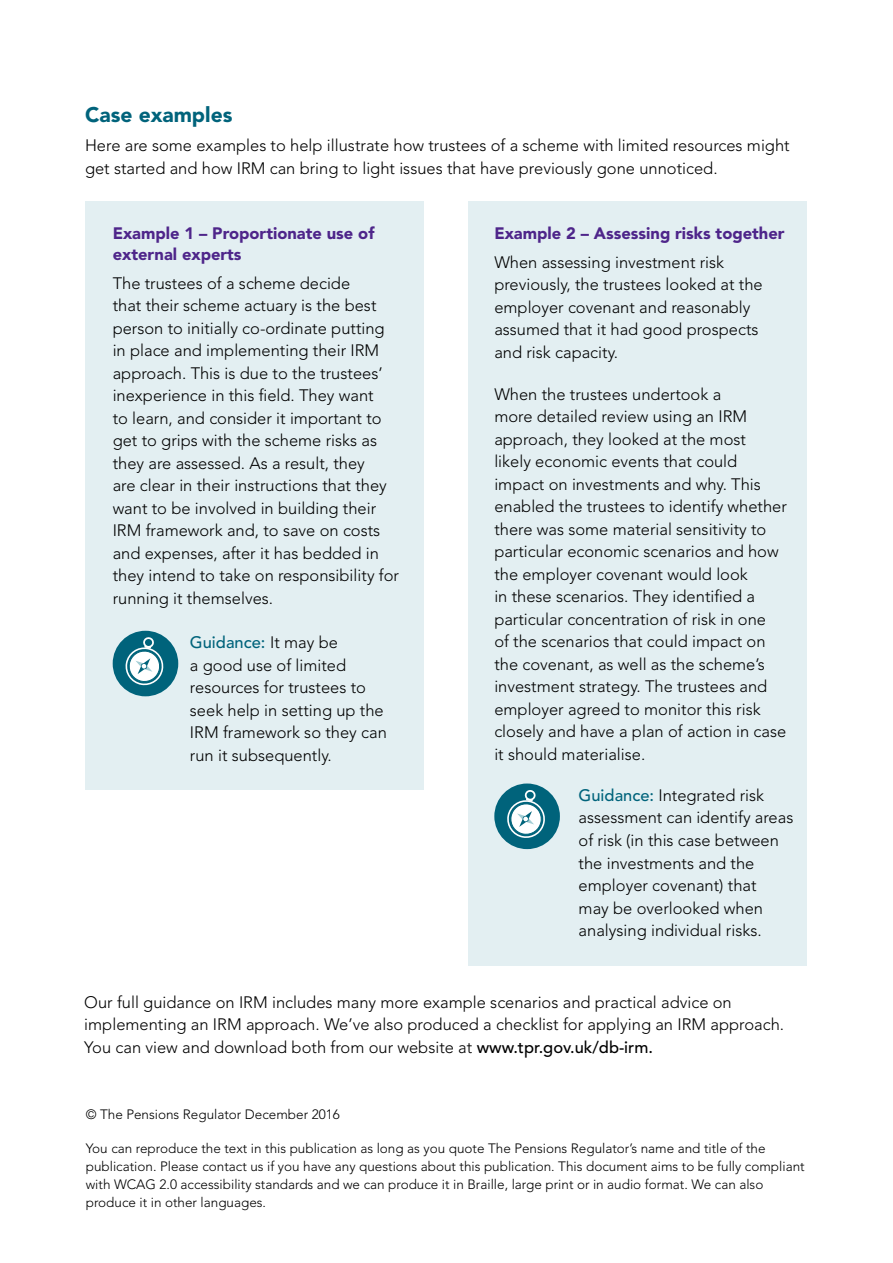
<style>
.page{position:relative;width:893px;height:1263px;background:#fff}
.page>*{position:absolute;margin:0;border:0;box-sizing:border-box;transform-origin:0 0}
.t1{font:900 21px "Avenir LT Std";color:#00637b}
.t2{font:300 16.5px/22.5px "Avenir LT Std";color:#000}
.t3{font:900 16.5px/21px "Avenir LT Std";color:#4e258a}
.t4{font:300 13.5px/18px "Avenir LT Std";color:#000}
.s1{font-weight:500;color:#00637b}
.s2{font-weight:500}
</style>
<div class="page">
<div style="left:85px;top:201px;width:339px;height:589px;background:#e3eff2"></div>
<div style="left:468px;top:201px;width:338px;height:764px;background:#e3eff2"></div>
<div style="left:113px;top:631px;width:65px;height:65px;background:#00637b;border-radius:50%"></div>
<svg style="left:126px;top:637px;width:37px;height:48px"></svg>
<div style="left:494px;top:783px;width:66px;height:66px;background:#00637b;border-radius:50%"></div>
<svg style="left:507px;top:790px;width:38px;height:48px"></svg>
<h2 class="t1" style="left:85px;top:102px;width:149px">Case examples</h2>
<p class="t2" style="left:85px;top:134px;width:706px">Here are some examples to help illustrate how trustees of a scheme with limited resources might get started and how IRM can bring to light issues that have previously gone unnoticed.</p>
<h3 class="t3" style="left:113px;top:223px;width:263px">Example 1 – Proportionate use of external experts</h3>
<p class="t2" style="left:113px;top:272px;width:288px">The trustees of a scheme decide<br>that their scheme actuary is the best person to initially co-ordinate putting in place and implementing their IRM approach. This is due to the trustees’ inexperience in this field. They want<br>to learn, and consider it important to get to grips with the scheme risks as they are assessed. As a result, they<br>are clear in their instructions that they want to be involved in building their IRM framework and, to save on costs and expenses, after it has bedded in they intend to take on responsibility for running it themselves.</p>
<p class="t2" style="left:190px;top:631px;width:198px"><span class="s1">Guidance:</span> It may be<br>a good use of limited resources for trustees to seek help in setting up the<br>IRM framework so they can run it subsequently.</p>
<h3 class="t3" style="left:494px;top:223px;width:292px">Example 2 – Assessing risks together</h3>
<p class="t2" style="left:494px;top:251px;width:270px">When assessing investment risk previously, the trustees looked at the employer covenant and reasonably assumed that it had good prospects and risk capacity.</p>
<p class="t2" style="left:494px;top:383px;width:294px">When the trustees undertook a<br>more detailed review using an IRM approach, they looked at the most<br>likely economic events that could impact on investments and why. This enabled the trustees to identify whether there was some material sensitivity to particular economic scenarios and how the employer covenant would look<br>in these scenarios. They identified a particular concentration of risk in one<br>of the scenarios that could impact on the covenant, as well as the scheme’s investment strategy. The trustees and employer agreed to monitor this risk closely and have a plan of action in case it should materialise.</p>
<p class="t2" style="left:579px;top:784px;width:216px"><span class="s1">Guidance:</span> Integrated risk assessment can identify areas of risk (in this case between the investments and the employer covenant) that<br>may be overlooked when analysing individual risks.</p>
<p class="t2" style="left:84px;top:991px;width:701px">Our full guidance on IRM includes many more example scenarios and practical advice on implementing an IRM approach. We’ve also produced a checklist for applying an IRM approach.<br>You can view and download both from our website at <span class="s2">www.tpr.gov.uk/db-irm.</span></p>
<p class="t4" style="left:86px;top:1105px;width:256px">© The Pensions Regulator December 2016</p>
<p class="t4" style="left:86px;top:1140px;width:720px">You can reproduce the text in this publication as long as you quote The Pensions Regulator’s name and title of the publication. Please contact us if you have any questions about this publication. This document aims to be fully compliant with WCAG 2.0 accessibility standards and we can produce it in Braille, large print or in audio format. We can also produce it in other languages.</p>
</div>
